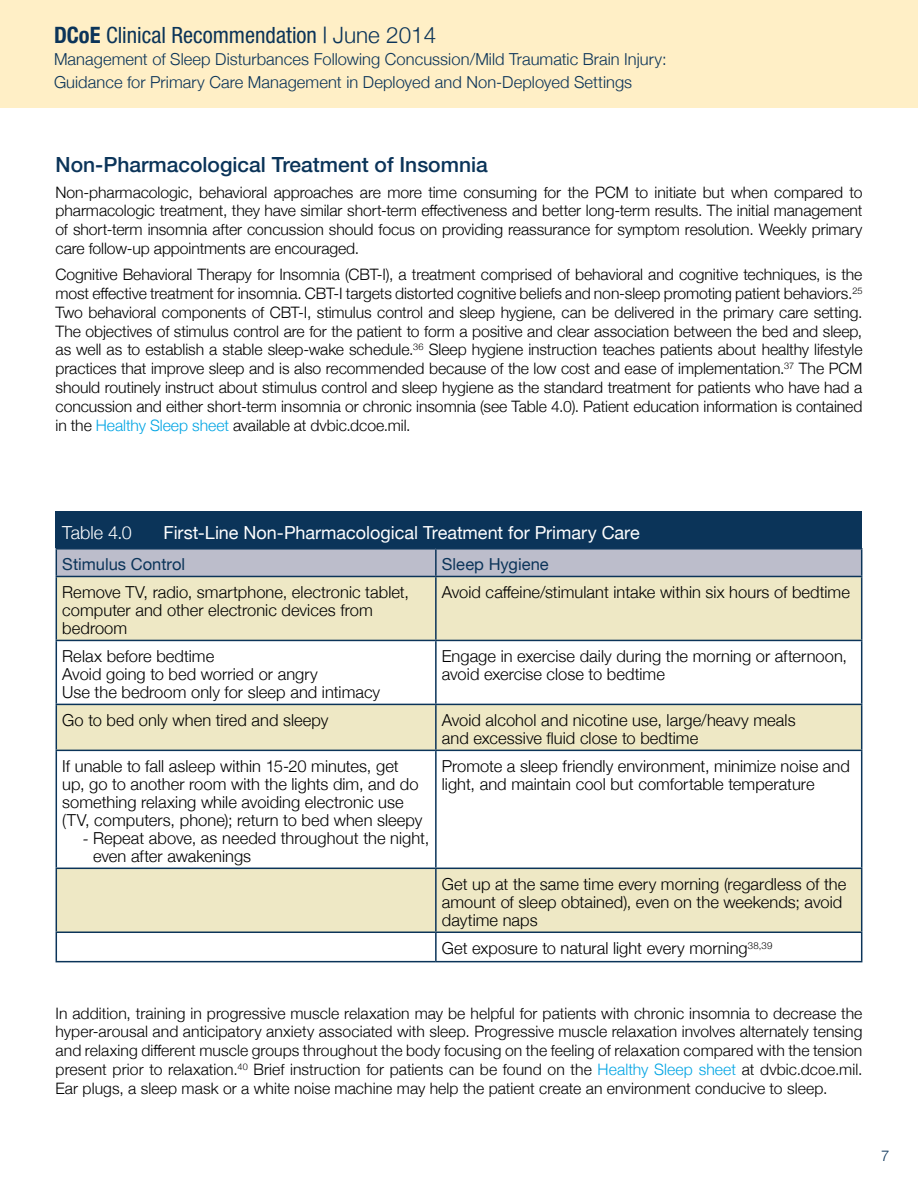
<style>
.page{position:relative;width:918px;height:1188px;background:#fff}
.page>*{position:absolute;margin:0;border:0;box-sizing:border-box;transform-origin:0 0}
.t1{font:condensed 22.5px "Helvetica Neue LT Std";color:#0b3459}
.t2{font:500 21px "Helvetica Neue";color:#0b3459}
.t3{font:18px "Helvetica Neue";color:#fff}
.t4{font:300 18px "Helvetica Neue";color:#fff}
.t5{font:300 16.5px/18px "Helvetica Neue";letter-spacing:.005em;color:#000}
.t6{font:300 16.5px/22.5px "Helvetica Neue";letter-spacing:.005em;color:#0b3459}
.t7{font:16.5px "Helvetica Neue";color:#0b3459}
.t8{font:300 15.75px/18.9px "Helvetica Neue";letter-spacing:-.005em;color:#000;text-align:justify}
.t9{font:300 15px "Helvetica Neue";color:#0b3459}
.s1{font-family:"Helvetica Neue";font-weight:700}
.s2{font-family:"Helvetica Neue";font-weight:300;font-stretch:normal}
.s3{color:#00a4e3}
.s4{font-family:"Minion Pro";font-weight:400;font-size:18px}
</style>
<div class="page">
<div style="left:0;top:0;width:918px;height:108px;background:#ffefc6"></div>
<div style="left:56px;top:512px;width:806px;height:36px;background:#0b3459"></div>
<svg style="left:57px;top:577px;width:804px;height:355px"></svg>
<hr style="left:56px;top:548px;width:380px;height:2px;background:#0b3459">
<hr style="left:436px;top:548px;width:426px;height:2px;background:#0b3459">
<svg style="left:56px;top:549px;width:806px;height:27px;background:#b5b8c7"></svg>
<hr style="left:56px;top:576px;width:380px;height:1px;background:#0b3459">
<hr style="left:56px;top:577px;width:1px;height:63px;background:#0b3459">
<hr style="left:436px;top:576px;width:426px;height:1px;background:#0b3459">
<hr style="left:435px;top:577px;width:2px;height:63px;background:#0b3459">
<hr style="left:861px;top:577px;width:1px;height:63px;background:#0b3459">
<hr style="left:56px;top:640px;width:380px;height:1px;background:#0b3459">
<hr style="left:56px;top:641px;width:1px;height:63px;background:#0b3459">
<hr style="left:436px;top:640px;width:426px;height:1px;background:#0b3459">
<hr style="left:435px;top:641px;width:2px;height:63px;background:#0b3459">
<hr style="left:861px;top:641px;width:1px;height:63px;background:#0b3459">
<hr style="left:56px;top:704px;width:380px;height:1px;background:#0b3459">
<hr style="left:56px;top:705px;width:1px;height:45px;background:#0b3459">
<hr style="left:436px;top:704px;width:426px;height:1px;background:#0b3459">
<hr style="left:435px;top:705px;width:2px;height:45px;background:#0b3459">
<hr style="left:861px;top:705px;width:1px;height:45px;background:#0b3459">
<hr style="left:56px;top:750px;width:380px;height:1px;background:#0b3459">
<hr style="left:56px;top:751px;width:1px;height:117px;background:#0b3459">
<hr style="left:436px;top:750px;width:426px;height:1px;background:#0b3459">
<hr style="left:435px;top:751px;width:2px;height:117px;background:#0b3459">
<hr style="left:861px;top:751px;width:1px;height:117px;background:#0b3459">
<hr style="left:56px;top:868px;width:380px;height:1px;background:#0b3459">
<hr style="left:56px;top:869px;width:1px;height:63px;background:#0b3459">
<hr style="left:436px;top:868px;width:426px;height:1px;background:#0b3459">
<hr style="left:435px;top:869px;width:2px;height:63px;background:#0b3459">
<hr style="left:861px;top:869px;width:1px;height:63px;background:#0b3459">
<hr style="left:56px;top:932px;width:380px;height:1px;background:#0b3459">
<svg style="left:56px;top:933px;width:1px;height:28px"></svg>
<hr style="left:436px;top:932px;width:426px;height:1px;background:#0b3459">
<hr style="left:435px;top:933px;width:2px;height:28px;background:#0b3459">
<svg style="left:861px;top:933px;width:1px;height:28px"></svg>
<hr style="left:56px;top:961px;width:380px;height:1px;background:#0b3459">
<hr style="left:436px;top:961px;width:426px;height:1px;background:#0b3459">
<h1 class="t1" style="left:54px;top:22px;width:384px"><span class="s1">DCoE</span> Clinical Recommendation | <span class="s2">June 2014</span></h1>
<p class="t6" style="left:54px;top:47px;width:614px">Management of Sleep Disturbances Following Concussion/Mild Traumatic Brain Injury:<br>Guidance for Primary Care Management in Deployed and Non-Deployed Settings</p>
<h2 class="t2" style="left:56px;top:152px;width:434px">Non-Pharmacological Treatment of Insomnia</h2>
<p class="t8" style="left:56px;top:182px;width:808px">Non-pharmacologic, behavioral approaches are more time consuming for the PCM to initiate but when compared to pharmacologic treatment, they have similar short-term effectiveness and better long-term results. The initial management of short-term insomnia after concussion should focus on providing reassurance for symptom resolution. Weekly primary care follow-up appointments are encouraged.</p>
<p class="t8" style="left:56px;top:264px;width:809px">Cognitive Behavioral Therapy for Insomnia (CBT-I), a treatment comprised of behavioral and cognitive techniques, is the most effective treatment for insomnia. CBT-I targets distorted cognitive beliefs and non-sleep promoting patient behaviors.<sup>25<br></sup>Two behavioral components of CBT-I, stimulus control and sleep hygiene, can be delivered in the primary care setting.<br>The objectives of stimulus control are for the patient to form a positive and clear association between the bed and sleep, as well as to establish a stable sleep-wake schedule.<sup>36</sup> Sleep hygiene instruction teaches patients about healthy lifestyle practices that improve sleep and is also recommended because of the low cost and ease of implementation.<sup>37</sup> The PCM should routinely instruct about stimulus control and sleep hygiene as the standard treatment for patients who have had a concussion and either short-term insomnia or chronic insomnia (see Table 4.0). Patient education information is contained in the <span class="s3">Healthy Sleep sheet</span> available at dvbic.dcoe.mil.</p>
<p class="t4" style="left:62px;top:518px;width:71px">Table 4.0</p>
<p class="t3" style="left:164px;top:519px;width:478px">First-Line Non-Pharmacological Treatment for Primary Care</p>
<p class="t7" style="left:62px;top:553px;width:124px">Stimulus Control</p>
<p class="t7" style="left:442px;top:553px;width:108px">Sleep Hygiene</p>
<p class="t5" style="left:62px;top:583px;width:348px">Remove TV, radio, smartphone, electronic tablet, computer and other electronic devices from bedroom</p>
<p class="t5" style="left:442px;top:583px;width:410px">Avoid caffeine/stimulant intake within six hours of bedtime</p>
<p class="t5" style="left:62px;top:647px;width:319px">Relax before bedtime<br>Avoid going to bed worried or angry<br>Use the bedroom only for sleep and intimacy</p>
<p class="t5" style="left:442px;top:647px;width:407px">Engage in exercise daily during the morning or afternoon, avoid exercise close to bedtime</p>
<p class="t5" style="left:62px;top:711px;width:268px">Go to bed only when tired and sleepy</p>
<p class="t5" style="left:442px;top:711px;width:355px">Avoid alcohol and nicotine use, large/heavy meals and excessive fluid close to bedtime</p>
<p class="t5" style="left:62px;top:756px;width:362px">If unable to fall asleep within 15-20 minutes, get up, go to another room with the lights dim, and do something relaxing while avoiding electronic use (TV, computers, phone); return to bed when sleepy</p>
<p class="t5" style="left:93px;top:828px;width:338px;text-indent:-10px"><span class="s4">-</span> Repeat above, as needed throughout the night, even after awakenings</p>
<p class="t5" style="left:442px;top:756px;width:410px">Promote a sleep friendly environment, minimize noise and light, and maintain cool but comfortable temperature</p>
<p class="t5" style="left:442px;top:874px;width:406px">Get up at the same time every morning (regardless of the amount of sleep obtained), even on the weekends; avoid daytime naps</p>
<p class="t5" style="left:442px;top:938px;width:332px">Get exposure to natural light every morning<sup>38,39</sup></p>
<p class="t8" style="left:56px;top:1003px;width:808px">In addition, training in progressive muscle relaxation may be helpful for patients with chronic insomnia to decrease the hyper-arousal and anticipatory anxiety associated with sleep. Progressive muscle relaxation involves alternately tensing and relaxing different muscle groups throughout the body focusing on the feeling of relaxation compared with the tension present prior to relaxation.<sup>40</sup> Brief instruction for patients can be found on the <span class="s3">Healthy Sleep sheet</span> at dvbic.dcoe.mil.<br>Ear plugs, a sleep mask or a white noise machine may help the patient create an environment conducive to sleep.</p>
<p class="t9" style="left:881px;top:1144px;width:10px">7</p>
</div>
